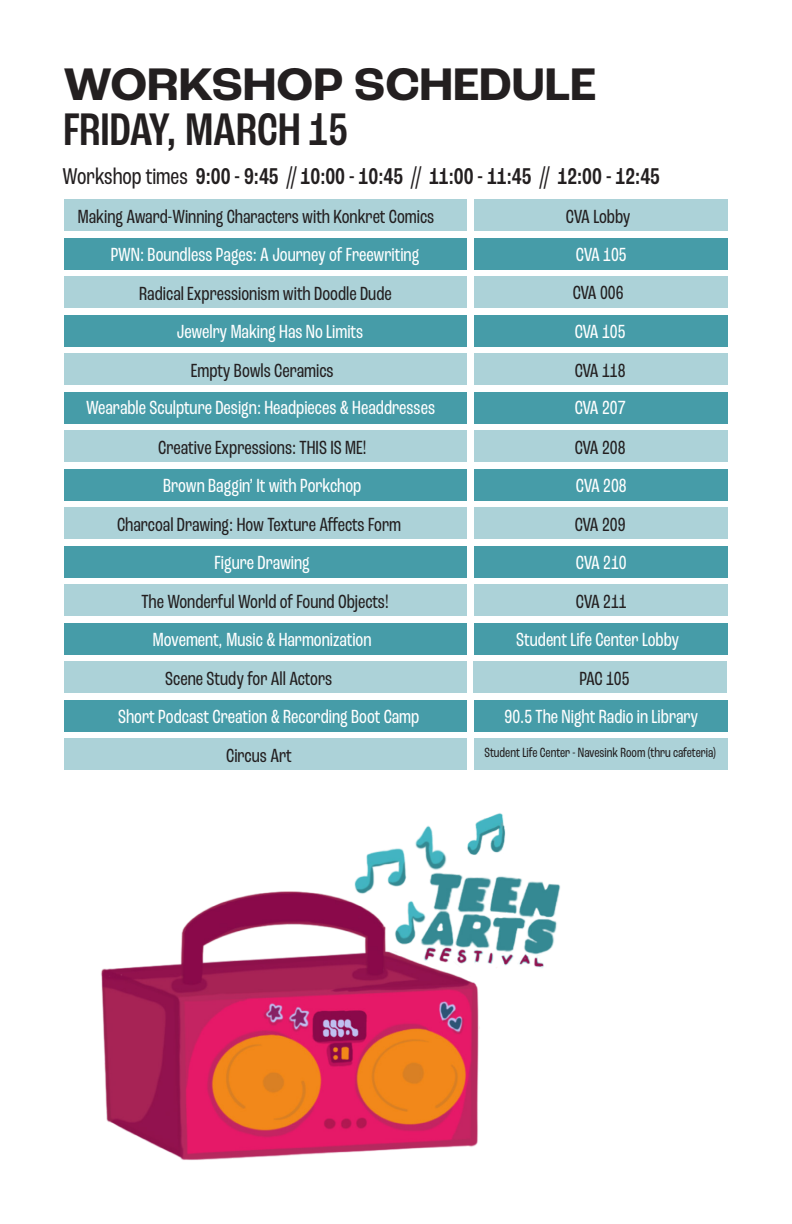
<style>
.page{position:relative;width:792px;height:1224px;background:#fff}
.page>*{position:absolute;margin:0;border:0;box-sizing:border-box;transform-origin:0 0}
.t1{font:700 48px "Roc Grotesk";color:#231f20}
.t2{font:500 condensed 48px "Roc Grotesk";color:#231f20}
.t3{font:500 condensed 24px "Roc Grotesk";color:#231f20}
.t4{font:condensed 20px "Roc Grotesk";color:#fff}
.t5{font:condensed 20px "Roc Grotesk";color:#231f20}
.t6{font:condensed 14px "Roc Grotesk";color:#231f20}
.s1{font-weight:400}
</style>
<div class="page">
<div style="left:474px;top:469px;width:254px;height:32px;background:#469ca8"></div>
<div style="left:64px;top:469px;width:402px;height:32px;background:#469ca8"></div>
<div style="left:474px;top:277px;width:254px;height:31px;background:#acd2d8"></div>
<div style="left:64px;top:277px;width:402px;height:31px;background:#acd2d8"></div>
<div style="left:474px;top:238px;width:254px;height:32px;background:#469ca8"></div>
<div style="left:64px;top:238px;width:402px;height:32px;background:#469ca8"></div>
<div style="left:474px;top:315px;width:254px;height:32px;background:#469ca8"></div>
<div style="left:64px;top:315px;width:402px;height:32px;background:#469ca8"></div>
<div style="left:474px;top:354px;width:254px;height:31px;background:#acd2d8"></div>
<div style="left:64px;top:354px;width:402px;height:31px;background:#acd2d8"></div>
<div style="left:474px;top:392px;width:254px;height:32px;background:#469ca8"></div>
<div style="left:64px;top:392px;width:402px;height:32px;background:#469ca8"></div>
<div style="left:474px;top:431px;width:254px;height:31px;background:#acd2d8"></div>
<div style="left:64px;top:431px;width:402px;height:31px;background:#acd2d8"></div>
<div style="left:474px;top:508px;width:254px;height:31px;background:#acd2d8"></div>
<div style="left:64px;top:508px;width:402px;height:31px;background:#acd2d8"></div>
<div style="left:474px;top:546px;width:254px;height:32px;background:#469ca8"></div>
<div style="left:64px;top:546px;width:402px;height:32px;background:#469ca8"></div>
<div style="left:474px;top:585px;width:254px;height:31px;background:#acd2d8"></div>
<div style="left:64px;top:662px;width:402px;height:31px;background:#acd2d8"></div>
<div style="left:64px;top:585px;width:402px;height:31px;background:#acd2d8"></div>
<div style="left:474px;top:623px;width:254px;height:32px;background:#469ca8"></div>
<div style="left:474px;top:700px;width:254px;height:32px;background:#469ca8"></div>
<div style="left:64px;top:623px;width:402px;height:32px;background:#469ca8"></div>
<div style="left:64px;top:700px;width:402px;height:32px;background:#469ca8"></div>
<div style="left:473px;top:662px;width:254px;height:31px;background:#acd2d8"></div>
<div style="left:65px;top:200px;width:402px;height:31px;background:#acd2d8"></div>
<div style="left:474px;top:200px;width:254px;height:31px;background:#acd2d8"></div>
<div style="left:65px;top:739px;width:402px;height:31px;background:#acd2d8"></div>
<div style="left:474px;top:739px;width:254px;height:31px;background:#acd2d8"></div>
<img style="left:101px;top:813px;width:460px;height:347px">
<h1 class="t1" style="left:63px;top:54px;width:534px">WORKSHOP SCHEDULE</h1>
<h1 class="t2" style="left:63px;top:102px;width:286px">FRIDAY, MARCH 15</h1>
<p class="t3" style="left:63px;top:162px;width:599px"><span class="s1">Workshop times</span> 9:00 - 9:45 // 10:00 - 10:45 // 11:00 - 11:45 // 12:00 - 12:45</p>
<p class="t5" style="left:78px;top:205px;width:358px">Making Award-Winning Characters with Konkret Comics</p>
<p class="t5" style="left:566px;top:205px;width:66px">CVA Lobby</p>
<p class="t4" style="left:111px;top:243px;width:310px">PWN: Boundless Pages: A Journey of Freewriting</p>
<p class="t4" style="left:576px;top:243px;width:52px">CVA 105</p>
<p class="t5" style="left:573px;top:281px;width:52px">CVA 006</p>
<p class="t5" style="left:139px;top:282px;width:254px">Radical Expressionism with Doodle Dude</p>
<p class="t4" style="left:177px;top:320px;width:188px">Jewelry Making Has No Limits</p>
<p class="t4" style="left:575px;top:320px;width:52px">CVA 105</p>
<p class="t5" style="left:191px;top:359px;width:144px">Empty Bowls Ceramics</p>
<p class="t5" style="left:575px;top:359px;width:52px">CVA 118</p>
<p class="t4" style="left:86px;top:396px;width:351px">Wearable Sculpture Design: Headpieces &amp; Headdresses</p>
<p class="t4" style="left:575px;top:396px;width:52px">CVA 207</p>
<p class="t5" style="left:158px;top:436px;width:210px">Creative Expressions: THIS IS ME!</p>
<p class="t5" style="left:575px;top:436px;width:52px">CVA 208</p>
<p class="t4" style="left:163px;top:474px;width:200px">Brown Baggin’ It with Porkchop</p>
<p class="t4" style="left:576px;top:474px;width:52px">CVA 208</p>
<p class="t5" style="left:117px;top:513px;width:285px">Charcoal Drawing: How Texture Affects Form</p>
<p class="t5" style="left:575px;top:513px;width:52px">CVA 209</p>
<p class="t4" style="left:215px;top:551px;width:97px">Figure Drawing</p>
<p class="t4" style="left:576px;top:551px;width:52px">CVA 210</p>
<p class="t5" style="left:141px;top:590px;width:249px">The Wonderful World of Found Objects!</p>
<p class="t4" style="left:153px;top:628px;width:220px">Movement, Music &amp; Harmonization</p>
<p class="t5" style="left:576px;top:590px;width:52px">CVA 211</p>
<p class="t4" style="left:516px;top:628px;width:164px">Student Life Center Lobby</p>
<p class="t5" style="left:165px;top:667px;width:168px">Scene Study for All Actors</p>
<p class="t5" style="left:579px;top:667px;width:52px">PAC 105</p>
<p class="t4" style="left:118px;top:705px;width:303px">Short Podcast Creation &amp; Recording Boot Camp</p>
<p class="t4" style="left:505px;top:705px;width:195px">90.5 The Night Radio in Library</p>
<p class="t5" style="left:226px;top:744px;width:67px">Circus Art</p>
<p class="t6" style="left:484px;top:745px;width:233px">Student Life Center - Navesink Room (thru cafeteria)</p>
</div>
